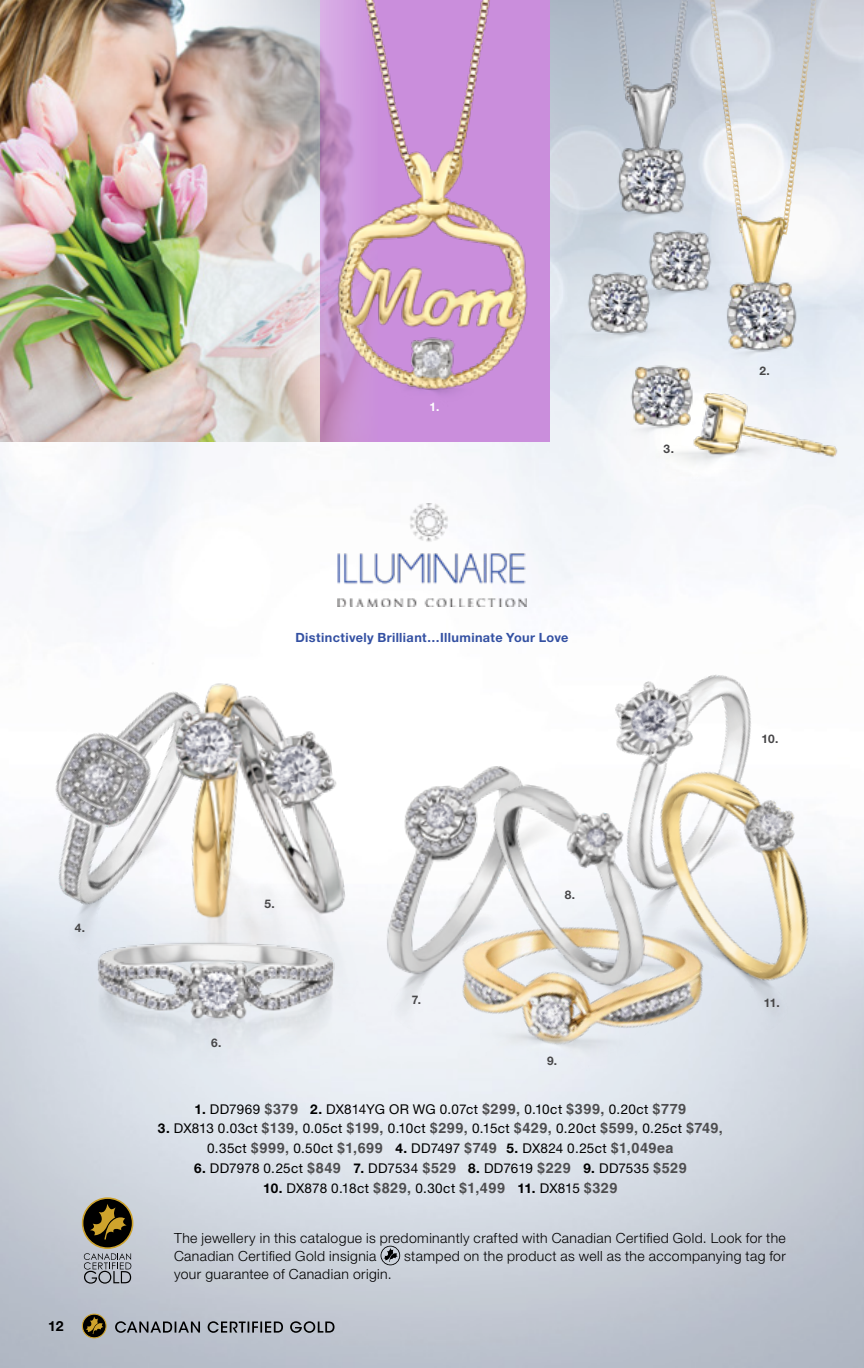
<style>
.page{position:relative;width:864px;height:1368px;background:#fff}
.page>*{position:absolute;margin:0;border:0;box-sizing:border-box;transform-origin:0 0}
.t1{font:300 14px/18px "Helvetica Neue LT Std";letter-spacing:.03em;color:#000}
.t2{font:700 14px "Helvetica Neue LT Std";color:#000}
.t3{font:13.6px/19.8px "Helvetica Neue LT Std";letter-spacing:.015em;color:#000;text-align:center}
.t4{font:700 12.8px "Helvetica Neue LT Std";letter-spacing:.03em;color:#3350a2}
.t5{font:700 11.8px "Helvetica Neue LT Std";color:#474648}
.t6{font:700 11.8px "Helvetica Neue LT Std";color:#464547}
.t7{font:700 11.8px "Helvetica Neue LT Std";color:#fff}
.s1{font-weight:700}
.s2{font-family:"Helvetica LT Std";font-weight:700;font-size:14.4px;color:#4d4d4f}
</style>
<div class="page">
<img style="left:0;top:0;width:864px;height:1368px">
<img style="left:0;top:0;width:378px;height:442px">
<img style="left:385px;top:1035px;width:26px;height:30px">
<img style="left:844px;top:488px;width:20px;height:40px">
<img style="left:0;top:588px;width:272px;height:382px">
<img style="left:708px;top:136px;width:37px;height:42px">
<img style="left:781px;top:0;width:37px;height:178px">
<img style="left:670px;top:0;width:76px;height:136px">
<img style="left:555px;top:0;width:79px;height:132px">
<img style="left:581px;top:47px;width:127px;height:210px">
<img style="left:566px;top:166px;width:175px;height:68px">
<div style="left:548px;top:286px;width:140px;height:81px;background:#e1e9f0"></div>
<img style="left:578px;top:257px;width:80px;height:90px">
<img style="left:639px;top:215px;width:49px;height:90px">
<img style="left:641px;top:455px;width:175px;height:31px">
<img style="left:615px;top:402px;width:66px;height:53px">
<img style="left:623px;top:350px;width:65px;height:90px">
<img style="left:681px;top:377px;width:166px;height:89px">
<img style="left:688px;top:178px;width:151px;height:220px">
<img style="left:337px;top:504px;width:190px;height:103px">
<img style="left:385px;top:702px;width:88px;height:333px">
<img style="left:115px;top:619px;width:270px;height:505px">
<img style="left:411px;top:1023px;width:403px;height:145px">
<img style="left:473px;top:539px;width:391px;height:549px">
<img style="left:575px;top:728px;width:289px;height:295px">
<img style="left:411px;top:734px;width:306px;height:289px">
<img style="left:454px;top:989px;width:191px;height:88px">
<img style="left:308px;top:0;width:240px;height:439px">
<img style="left:53px;top:887px;width:332px;height:213px">
<img style="left:845px;top:750px;width:19px;height:82px">
<svg style="left:82px;top:1314px;width:24px;height:24px"></svg>
<div style="left:82px;top:1314px;width:25px;height:24px;border:1px solid #cea32c;border-radius:50%"></div>
<svg style="left:85px;top:1316px;width:19px;height:18px"></svg>
<svg style="left:115px;top:1321px;width:220px;height:12px;background:#7f838a"></svg>
<svg style="left:381px;top:1246px;width:19px;height:19px"></svg>
<svg style="left:83px;top:1198px;width:50px;height:50px"></svg>
<div style="left:82px;top:1197px;width:51px;height:52px;border:2px solid #cea32c;border-radius:50%"></div>
<svg style="left:84px;top:1253px;width:47px;height:31px"></svg>
<svg style="left:90px;top:1204px;width:37px;height:36px"></svg>
<p class="t5" style="left:75px;top:921px;width:12px">4.</p>
<p class="t2" style="left:48px;top:1317px;width:17px">12</p>
<p class="t7" style="left:430px;top:399px;width:11px">1.</p>
<p class="t6" style="left:664px;top:441px;width:12px">3.</p>
<p class="t6" style="left:759px;top:363px;width:12px">2.</p>
<p class="t4" style="left:295px;top:630px;width:275px">Distinctively Brilliant…Illuminate Your Love</p>
<p class="t5" style="left:762px;top:732px;width:18px">10.</p>
<p class="t5" style="left:265px;top:896px;width:12px">5.</p>
<p class="t5" style="left:211px;top:1036px;width:12px">6.</p>
<p class="t5" style="left:412px;top:992px;width:11px">7.</p>
<p class="t5" style="left:565px;top:888px;width:12px">8.</p>
<p class="t5" style="left:547px;top:1054px;width:12px">9.</p>
<p class="t3" style="left:195px;top:1099px;width:493px"><span class="s1">1.</span> DD7969 <span class="s2">$379</span> <span class="s1">2.</span> DX814YG OR WG 0.07ct <span class="s2">$299,</span> 0.10ct <span class="s2">$399,</span> 0.20ct <span class="s2">$779</span></p>
<p class="t3" style="left:158px;top:1118px;width:567px"><span class="s1">3.</span> DX813 0.03ct <span class="s2">$139,</span> 0.05ct <span class="s2">$199,</span> 0.10ct <span class="s2">$299,</span> 0.15ct <span class="s2">$429,</span> 0.20ct <span class="s2">$599,</span> 0.25ct <span class="s2">$749,<br></span>0.35ct <span class="s2">$999,</span> 0.50ct <span class="s2">$1,699</span> <span class="s1">4.</span> DD7497 <span class="s2">$749</span> <span class="s1">5.</span> DX824 0.25ct <span class="s2">$1,049ea</span></p>
<p class="t3" style="left:194px;top:1158px;width:494px"><span class="s1">6.</span> DD7978 0.25ct <span class="s2">$849</span> <span class="s1">7.</span> DD7534 <span class="s2">$529</span> <span class="s1">8.</span> DD7619 <span class="s2">$229</span> <span class="s1">9.</span> DD7535 <span class="s2">$529</span></p>
<p class="t3" style="left:263px;top:1178px;width:356px"><span class="s1">10.</span> DX878 0.18ct <span class="s2">$829,</span> 0.30ct <span class="s2">$1,499</span> <span class="s1">11.</span> DX815 <span class="s2">$329</span></p>
<p class="t5" style="left:764px;top:996px;width:17px">11.</p>
<p class="t1" style="left:174px;top:1229px;width:613px">The jewellery in this catalogue is predominantly crafted with Canadian Certified Gold. Look for the<br>Canadian Certified Gold insignia</p>
<p class="t1" style="left:404px;top:1247px;width:383px">stamped on the product as well as the accompanying tag for</p>
<p class="t1" style="left:174px;top:1265px;width:219px">your guarantee of Canadian origin.</p>
</div>
